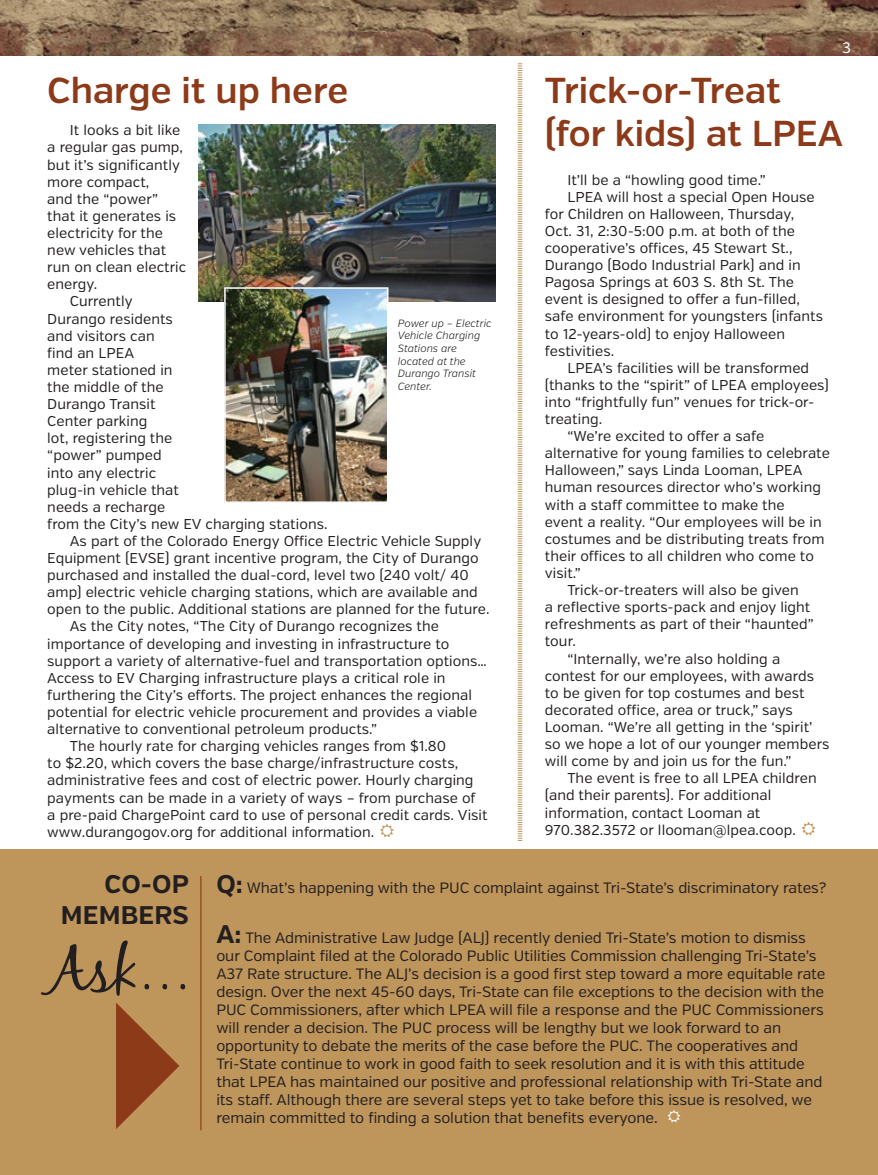
<style>
.page{position:relative;width:878px;height:1175px;background:#fff}
.page>*{position:absolute;margin:0;border:0;box-sizing:border-box;transform-origin:0 0}
.t1{font:60px "Black Jack";color:#231f20}
.t2{font:600 36px "Verb";color:#8d3a19}
.t3{font:700 25.5px/30.6px "Verb";letter-spacing:.005em;color:#231f20;text-align:right}
.t4{font:15px/18px "Verb";letter-spacing:-.005em;color:#231f20}
.t5{font:15px "Verb";color:#fff}
.t6{font:14.25px/17.1px "Verb";letter-spacing:.005em;color:#231f20}
.t7{font:italic 300 10.5px/12.6px "Verb";color:#231f20}
.s1{font-weight:700;font-size:25.5px}
</style>
<div class="page">
<img style="left:0;top:0;width:878px;height:55px">
<svg style="left:517px;top:63px;width:6px;height:778px"></svg>
<img style="left:198px;top:124px;width:297px;height:177px">
<img style="left:227px;top:290px;width:158px;height:210px">
<div style="left:224px;top:287px;width:164px;height:216px;border:2px solid #fff"></div>
<div style="left:0;top:849px;width:878px;height:325px;background:#be955b"></div>
<hr style="left:200px;top:876px;width:1px;height:254px;background:#8d3a19">
<p class="t2" style="left:47px;top:69px;width:302px">Charge it up here</p>
<p class="t6" style="left:47px;top:122px;width:140px;text-indent:23px">It looks a bit like a regular gas pump, but it’s significantly more compact,<br>and the “power” that it generates is electricity for the new vehicles that run on clean electric energy.</p>
<p class="t6" style="left:47px;top:293px;width:282px;text-indent:23px">Currently<br>Durango residents<br>and visitors can<br>find an LPEA<br>meter stationed in<br>the middle of the<br>Durango Transit<br>Center parking<br>lot, registering the<br>“power” pumped<br>into any electric<br>plug-in vehicle that<br>needs a recharge<br>from the City’s new EV charging stations.</p>
<p class="t6" style="left:47px;top:532px;width:444px;text-indent:23px">As part of the Colorado Energy Office Electric Vehicle Supply Equipment (EVSE) grant incentive program, the City of Durango purchased and installed the dual-cord, level two (240 volt/ 40 amp) electric vehicle charging stations, which are available and open to the public. Additional stations are planned for the future.</p>
<p class="t6" style="left:47px;top:618px;width:441px;text-indent:23px">As the City notes, “The City of Durango recognizes the importance of developing and investing in infrastructure to support a variety of alternative-fuel and transportation options… Access to EV Charging infrastructure plays a critical role in furthering the City’s efforts. The project enhances the regional potential for electric vehicle procurement and provides a viable alternative to conventional petroleum products.”</p>
<p class="t6" style="left:47px;top:738px;width:442px;text-indent:23px">The hourly rate for charging vehicles ranges from $1.80<br>to $2.20, which covers the base charge/infrastructure costs, administrative fees and cost of electric power. Hourly charging payments can be made in a variety of ways – from purchase of<br>a pre-paid ChargePoint card to use of personal credit cards. Visit www.durangogov.org for additional information.</p>
<p class="t7" style="left:398px;top:317px;width:95px">Power up – Electric<br>Vehicle Charging<br>Stations are located at the<br>Durango Transit<br>Center.</p>
<p class="t5" style="left:842px;top:39px;width:10px">3</p>
<p class="t2" style="left:545px;top:69px;width:237px">Trick-or-Treat</p>
<p class="t2" style="left:545px;top:112px;width:300px">(for kids) at LPEA</p>
<p class="t6" style="left:567px;top:171px;width:200px">It’ll be a “howling good time.”</p>
<p class="t6" style="left:545px;top:188px;width:280px;text-indent:23px">LPEA will host a special Open House for Children on Halloween, Thursday, Oct. 31, 2:30-5:00 p.m. at both of the cooperative’s offices, 45 Stewart St., Durango (Bodo Industrial Park) and in Pagosa Springs at 603 S. 8th St. The event is designed to offer a fun-filled, safe environment for youngsters (infants to 12-years-old) to enjoy Halloween festivities.</p>
<p class="t6" style="left:545px;top:359px;width:285px;text-indent:23px">LPEA’s facilities will be transformed (thanks to the “spirit” of LPEA employees) into “frightfully fun” venues for trick-or&shy;treating.</p>
<p class="t6" style="left:545px;top:428px;width:286px;text-indent:23px">“We’re excited to offer a safe alternative for young families to celebrate Halloween,” says Linda Looman, LPEA human resources director who’s working with a staff committee to make the<br>event a reality. “Our employees will be in costumes and be distributing treats from their offices to all children who come to visit.”</p>
<p class="t6" style="left:545px;top:582px;width:270px;text-indent:23px">Trick-or-treaters will also be given<br>a reflective sports-pack and enjoy light refreshments as part of their “haunted” tour.</p>
<p class="t6" style="left:545px;top:650px;width:286px;text-indent:23px">“Internally, we’re also holding a contest for our employees, with awards to be given for top costumes and best decorated office, area or truck,” says Looman. “We’re all getting in the ‘spirit’ so we hope a lot of our younger members will come by and join us for the fun.”</p>
<p class="t6" style="left:545px;top:770px;width:273px;text-indent:23px">The event is free to all LPEA children (and their parents). For additional information, contact Looman at 970.382.3572 or llooman@lpea.coop.</p>
<p class="t3" style="left:61px;top:869px;width:129px">CO-OP<br>MEMBERS</p>
<p class="t1" style="left:47px;top:933px;width:143px">Ask…</p>
<p class="t4" style="left:216px;top:879px;width:611px"><span class="s1">Q:</span> What’s happening with the PUC complaint against Tri-State’s discriminatory rates?</p>
<p class="t4" style="left:216px;top:929px;width:610px"><span class="s1">A:</span> The Administrative Law Judge (ALJ) recently denied Tri-State’s motion to dismiss our Complaint filed at the Colorado Public Utilities Commission challenging Tri-State’s A37 Rate structure. The ALJ’s decision is a good first step toward a more equitable rate design. Over the next 45-60 days, Tri-State can file exceptions to the decision with the PUC Commissioners, after which LPEA will file a response and the PUC Commissioners will render a decision. The PUC process will be lengthy but we look forward to an opportunity to debate the merits of the case before the PUC. The cooperatives and Tri-State continue to work in good faith to seek resolution and it is with this attitude that LPEA has maintained our positive and professional relationship with Tri-State and its staff. Although there are several steps yet to take before this issue is resolved, we remain committed to finding a solution that benefits everyone.</p>
</div>
